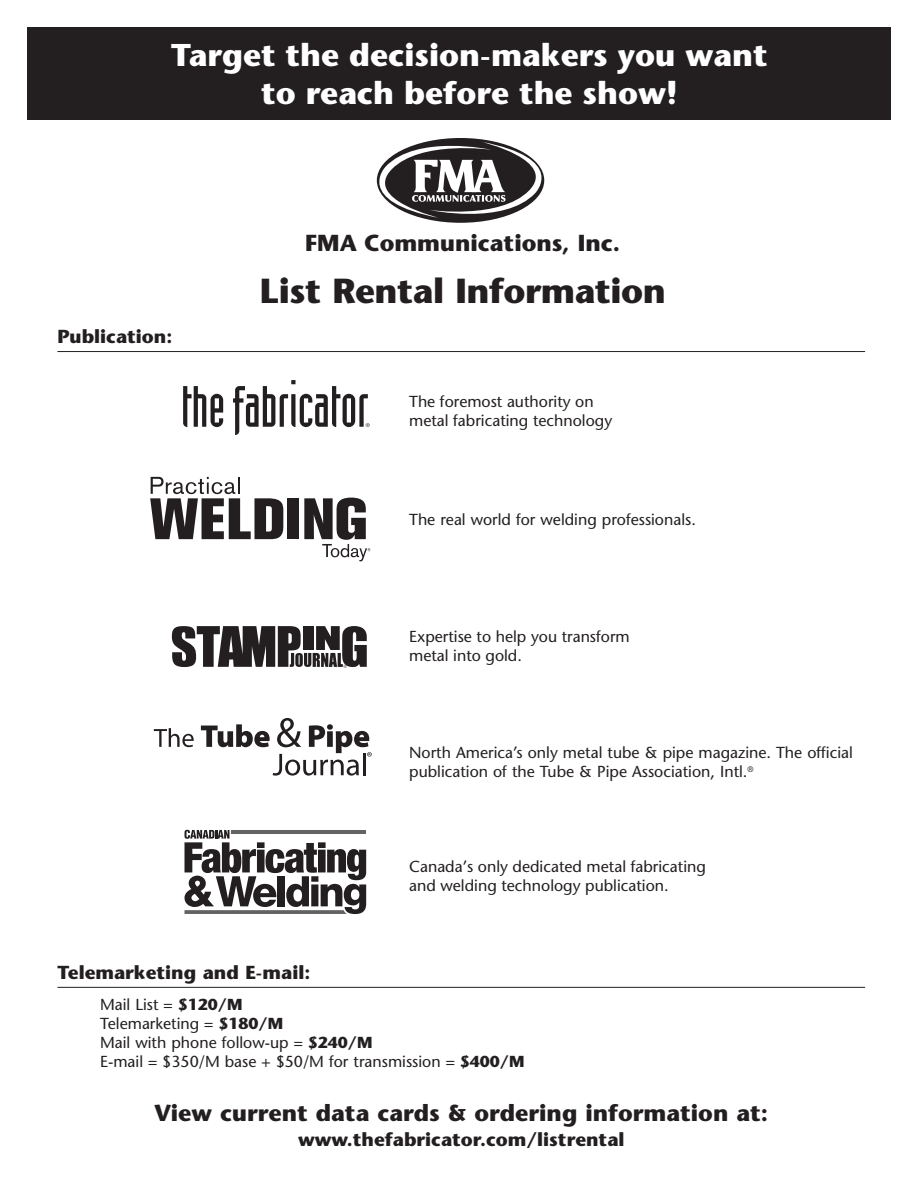
<style>
.page{position:relative;width:918px;height:1188px;background:#fff}
.page>*{position:absolute;margin:0;border:0;box-sizing:border-box;transform-origin:0 0}
.t1{font:700 34.8px "Stone Sans";letter-spacing:-.01em;color:#231f20}
.t2{font:700 31.5px/37.8px "Stone Sans";color:#fff;text-align:center}
.t3{font:700 23.1px "Stone Sans";color:#231f20}
.t4{font:700 18.75px "Stone Sans";color:#231f20}
.t5{font:15.9px/19px "Stone Sans";color:#231f20}
.s1{font-weight:700}
</style>
<div class="page">
<div style="left:27px;top:27px;width:864px;height:93px;background:#231f20"></div>
<svg style="left:376px;top:138px;width:169px;height:85px"></svg>
<svg style="left:183px;top:386px;width:40px;height:41px"></svg>
<svg style="left:233px;top:380px;width:137px;height:55px"></svg>
<svg style="left:172px;top:626px;width:195px;height:42px"></svg>
<hr style="left:57px;top:351px;width:808px;height:1px;background:#231f20">
<hr style="left:57px;top:987px;width:808px;height:1px;background:#231f20">
<div style="left:287px;top:498px;width:12px;height:41px;background:#231f20"></div>
<svg style="left:150px;top:477px;width:133px;height:62px"></svg>
<svg style="left:304px;top:498px;width:67px;height:63px"></svg>
<svg style="left:154px;top:728px;width:40px;height:19px"></svg>
<svg style="left:201px;top:718px;width:171px;height:58px"></svg>
<svg style="left:185px;top:830px;width:181px;height:84px"></svg>
<hr style="left:231px;top:830px;width:135px;height:3px;background:#636366">
<h2 class="t2" style="left:171px;top:36px;width:598px">Target the decision-makers you want to reach before the show!</h2>
<p class="t4" style="left:57px;top:326px;width:116px">Publication:</p>
<h3 class="t3" style="left:305px;top:229px;width:316px">FMA Communications, Inc.</h3>
<h1 class="t1" style="left:260px;top:270px;width:408px">List Rental Information</h1>
<p class="t5" style="left:409px;top:392px;width:205px">The foremost authority on metal fabricating technology</p>
<p class="t5" style="left:409px;top:510px;width:288px">The real world for welding professionals.</p>
<p class="t5" style="left:409px;top:627px;width:222px">Expertise to help you transform metal into gold.</p>
<p class="t5" style="left:409px;top:743px;width:445px">North America’s only metal tube &amp; pipe magazine. The official</p>
<p class="t5" style="left:409px;top:762px;width:346px">publication of the Tube &amp; Pipe Association, Intl.<sup>®</sup></p>
<p class="t5" style="left:409px;top:857px;width:298px">Canada’s only dedicated metal fabricating and welding technology publication.</p>
<p class="t4" style="left:57px;top:961px;width:254px">Telemarketing and E-mail:</p>
<p class="t5" style="left:100px;top:995px;width:426px">Mail List = <span class="s1">$120/M<br></span>Telemarketing = <span class="s1">$180/M<br></span>Mail with phone follow-up = <span class="s1">$240/M<br></span>E-mail = $350/M base + $50/M for transmission = <span class="s1">$400/M</span></p>
<h3 class="t3" style="left:155px;top:1099px;width:615px">View current data cards &amp; ordering information at:</h3>
<p class="t4" style="left:298px;top:1128px;width:328px">www.thefabricator.com/listrental</p>
</div>
